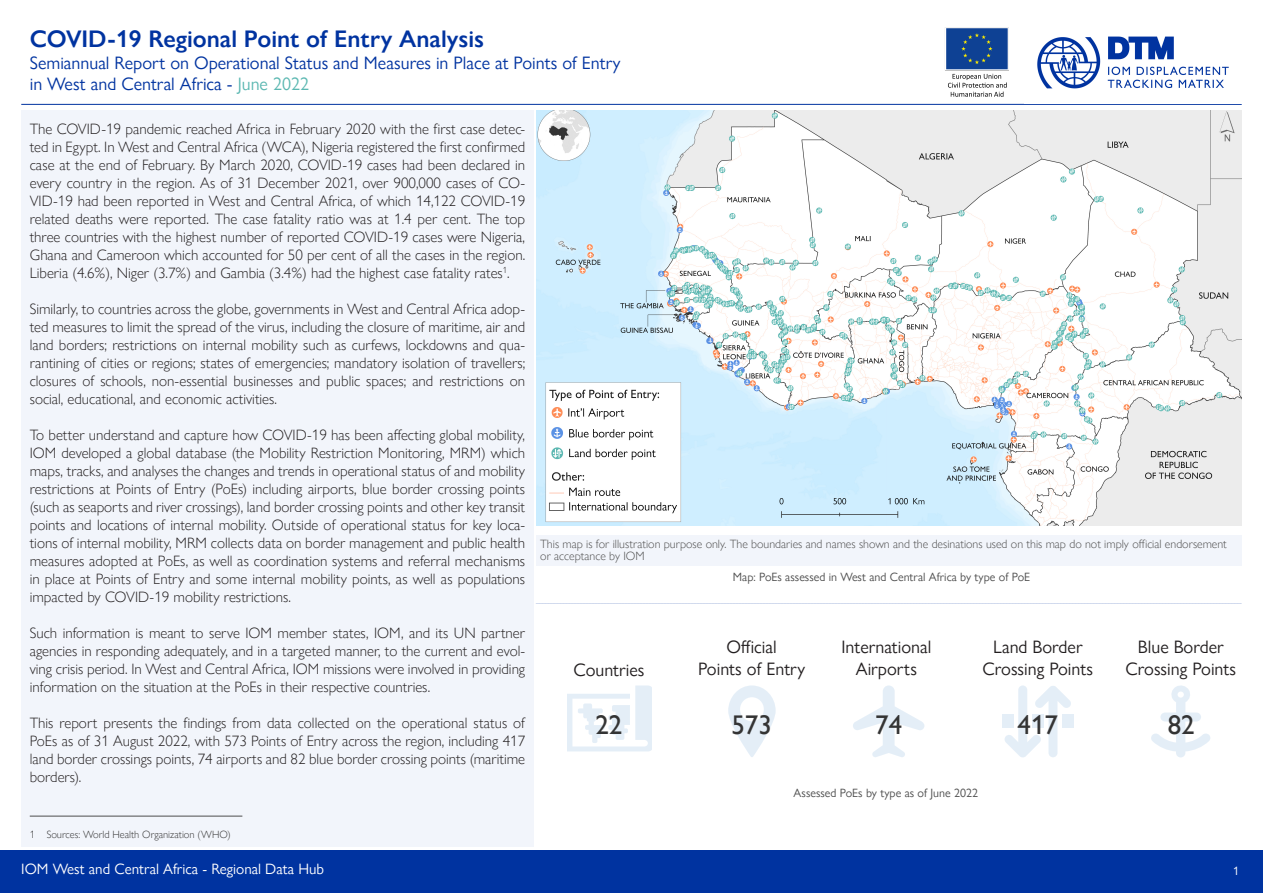
<style>
.page{position:relative;width:1263px;height:893px;background:#fff}
.page>*{position:absolute;margin:0;border:0;box-sizing:border-box;transform-origin:0 0}
.t1{font:500 27px "Gill Sans Nova";color:#343434}
.t2{font:600 24px "Gill Sans Nova";color:#0033a0}
.t3{font:18px/21.6px "Gill Sans Nova";color:#0033a0}
.t4{font:18px "Gill Sans Nova";color:#231f20}
.t5{font:300 15px/18px "Gill Sans Nova";color:#231f20;text-align:justify}
.t6{font:15px "Gill Sans Nova";color:#fff}
.t7{font:300 12px "Gill Sans Nova";color:#4d4d4d}
.t8{font:12px "Gill Sans Nova";color:#4d4d4d}
.t9{font:12px "Gill Sans Nova";color:#fff}
.t10{font:300 10.5px "Gill Sans Nova";color:#343434}
.s1{color:#5cb8b2}
</style>
<div class="page">
<hr style="left:21px;top:104px;width:1221px;height:1px;background:#0033a0">
<img style="left:934px;top:27px;width:86px;height:78px">
<img style="left:1037px;top:36px;width:192px;height:53px">
<div style="left:0;top:850px;width:1263px;height:43px;background:#0033a0"></div>
<div style="left:21px;top:110px;width:513px;height:736px;background:#f2f5fb"></div>
<hr style="left:30px;top:816px;width:212px;height:1px;background:#4d4d4d">
<img style="left:536px;top:110px;width:706px;height:416px">
<div style="left:536px;top:535px;width:706px;height:31px;background:#f2f5fb"></div>
<svg style="left:567px;top:685px;width:84px;height:66px"></svg>
<svg style="left:728px;top:685px;width:48px;height:72px"></svg>
<svg style="left:853px;top:685px;width:71px;height:72px"></svg>
<div style="left:1062px;top:714px;width:12px;height:13px;background:#e4eef7"></div>
<div style="left:1002px;top:714px;width:12px;height:13px;background:#e4eef7"></div>
<svg style="left:1004px;top:685px;width:67px;height:72px"></svg>
<svg style="left:1151px;top:685px;width:59px;height:72px"></svg>
<h2 class="t2" style="left:30px;top:24px;width:456px">COVID-19 Regional Point of Entry Analysis</h2>
<p class="t3" style="left:30px;top:52px;width:592px">Semiannual Report on Operational Status and Measures in Place at Points of Entry in West and Central Africa - <span class="s1">June 2022</span></p>
<p class="t5" style="left:30px;top:120px;width:497px">The COVID-19 pandemic reached Africa in February 2020 with the first case detec&shy;ted in Egypt. In West and Central Africa (WCA), Nigeria registered the first confirmed case at the end of February. By March 2020, COVID-19 cases had been declared in every country in the region. As of 31 December 2021, over 900,000 cases of CO-VID-19 had been reported in West and Central Africa, of which 14,122 COVID-19 related deaths were reported. The case fatality ratio was at 1.4 per cent. The top three countries with the highest number of reported COVID-19 cases were Nigeria, Ghana and Cameroon which accounted for 50 per cent of all the cases in the region.<br>Liberia (4.6%), Niger (3.7%) and Gambia (3.4%) had the highest case fatality rates<sup>1</sup>.</p>
<p class="t5" style="left:30px;top:300px;width:497px">Similarly, to countries across the globe, governments in West and Central Africa adop&shy;ted measures to limit the spread of the virus, including the closure of maritime, air and land borders; restrictions on internal mobility such as curfews, lockdowns and qua&shy;rantining of cities or regions; states of emergencies; mandatory isolation of travellers; closures of schools, non-essential businesses and public spaces; and restrictions on social, educational, and economic activities.</p>
<p class="t5" style="left:30px;top:426px;width:497px">To better understand and capture how COVID-19 has been affecting global mobility, IOM developed a global database (the Mobility Restriction Monitoring, MRM) which maps, tracks, and analyses the changes and trends in operational status of and mobility restrictions at Points of Entry (PoEs) including airports, blue border crossing points (such as seaports and river crossings), land border crossing points and other key transit points and locations of internal mobility. Outside of operational status for key loca&shy;tions of internal mobility, MRM collects data on border management and public health measures adopted at PoEs, as well as coordination systems and referral mechanisms in place at Points of Entry and some internal mobility points, as well as populations impacted by COVID-19 mobility restrictions.</p>
<p class="t5" style="left:30px;top:624px;width:497px">Such information is meant to serve IOM member states, IOM, and its UN partner agencies in responding adequately, and in a targeted manner, to the current and evol&shy;ving crisis period. In West and Central Africa, IOM missions were involved in providing information on the situation at the PoEs in their respective countries.</p>
<p class="t5" style="left:30px;top:714px;width:497px">This report presents the findings from data collected on the operational status of PoEs as of 31 August 2022, with 573 Points of Entry across the region, including 417 land border crossings points, 74 airports and 82 blue border crossing points (maritime borders).</p>
<p class="t10" style="left:30px;top:828px;width:202px">1 Sources: World Health Organization (WHO)</p>
<p class="t7" style="left:540px;top:537px;width:688px">This map is for illustration purpose only. The boundaries and names shown and the desinations used on this map do not imply official endorsement</p>
<p class="t7" style="left:540px;top:549px;width:106px">or acceptance by IOM</p>
<p class="t8" style="left:733px;top:569px;width:299px">Map: PoEs assessed in West and Central Africa by type of PoE</p>
<p class="t4" style="left:726px;top:636px;width:52px">Official</p>
<p class="t4" style="left:698px;top:658px;width:109px">Points of Entry</p>
<p class="t4" style="left:841px;top:636px;width:91px">International</p>
<p class="t4" style="left:856px;top:658px;width:63px">Airports</p>
<p class="t4" style="left:993px;top:636px;width:91px">Land Border</p>
<p class="t4" style="left:982px;top:658px;width:112px">Crossing Points</p>
<p class="t4" style="left:1138px;top:636px;width:88px">Blue Border</p>
<p class="t4" style="left:1125px;top:658px;width:112px">Crossing Points</p>
<p class="t4" style="left:573px;top:658px;width:73px">Countries</p>
<p class="t1" style="left:595px;top:708px;width:28px">22</p>
<p class="t1" style="left:731px;top:708px;width:42px">573</p>
<p class="t1" style="left:875px;top:708px;width:28px">74</p>
<p class="t1" style="left:1018px;top:708px;width:42px">417</p>
<p class="t1" style="left:1168px;top:708px;width:28px">82</p>
<p class="t8" style="left:793px;top:786px;width:186px">Assessed PoEs by type as of June 2022</p>
<p class="t6" style="left:21px;top:860px;width:304px">IOM West and Central Africa - Regional Data Hub</p>
<p class="t9" style="left:1233px;top:864px;width:7px">1</p>
</div>
